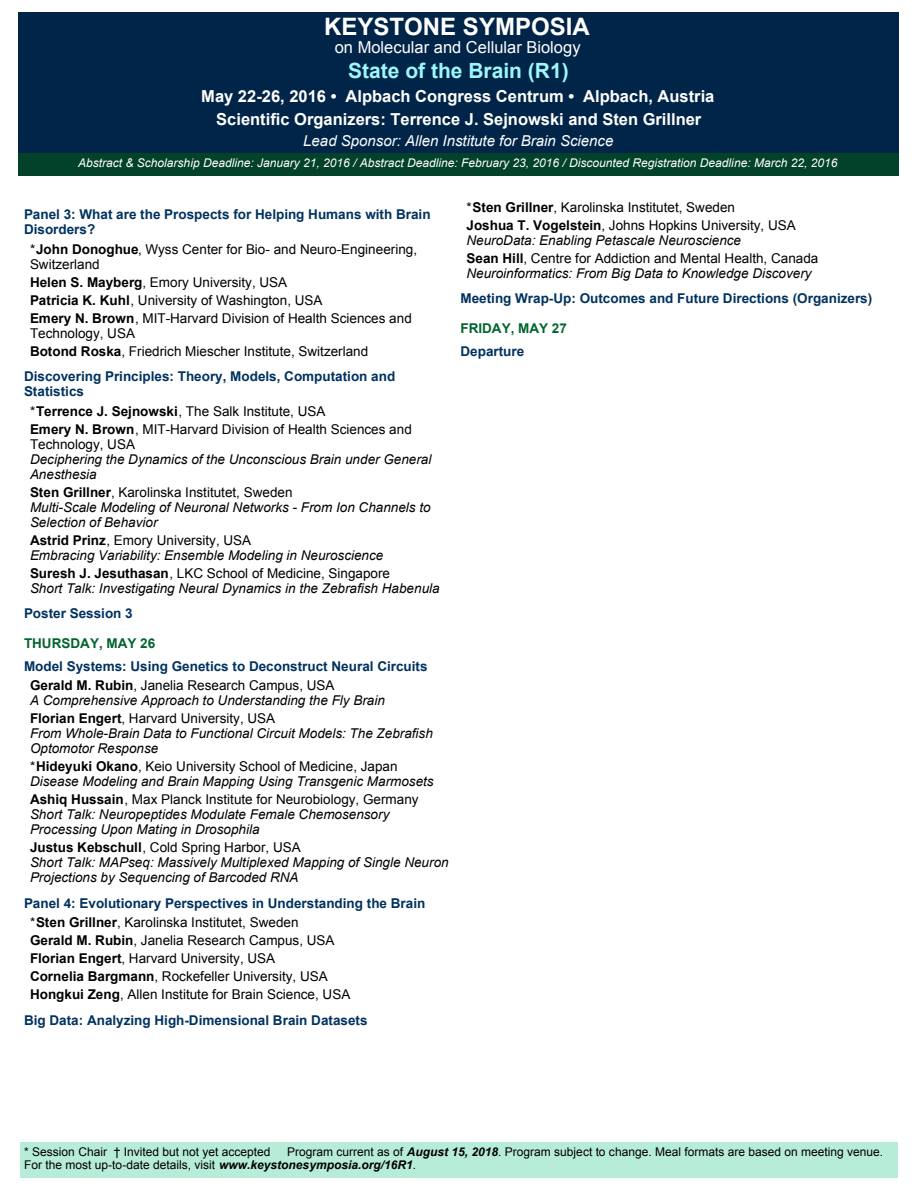
<style>
.page{position:relative;width:918px;height:1188px;background:#fff}
.page>*{position:absolute;margin:0;border:0;box-sizing:border-box;transform-origin:0 0}
.t1{font:700 24px "Arial";color:#fff}
.t2{font:700 21px "Arial";color:#9df7fd}
.t3{font:700 16.5px/22.5px "Arial";color:#fff;text-align:center}
.t4{font:16.5px "Arial";color:#fff}
.t5{font:italic 15px "Arial";color:#fff}
.t6{font:italic 13.5px/15px "Arial";color:#000}
.t7{font:13.5px/18px "Arial";color:#000}
.t8{font:700 13.5px/15px "Arial";color:#003260}
.t9{font:700 13.5px "Arial";color:#00652e}
.t10{font:12px/13.5px "Arial";color:#000}
.t11{font:italic 12px "Arial";color:#fff}
.s1{font-weight:700}
.s2{font-weight:700;font-style:normal}
.s3{font-style:normal}
.s4{color:#000}
.s5{font-weight:400;color:#000}
.s6{font-style:italic}
.s7{font-weight:700;font-style:italic}
</style>
<div class="page">
<div style="left:20px;top:1142px;width:877px;height:36px;background:#b7ecd8"></div>
<div style="left:18px;top:12px;width:881px;height:141px;background:#012548"></div>
<div style="left:18px;top:153px;width:881px;height:23px;background:#02412a"></div>
<h1 class="t1" style="left:324px;top:17px;width:267px">KEYSTONE SYMPOSIA</h1>
<p class="t4" style="left:335px;top:40px;width:247px">on Molecular and Cellular Biology</p>
<h2 class="t2" style="left:348px;top:63px;width:222px">State of the Brain (R1)</h2>
<p class="t3" style="left:201px;top:86px;width:515px">May 22-26, 2016 • Alpbach Congress Centrum • Alpbach, Austria<br>Scientific Organizers: Terrence J. Sejnowski and Sten Grillner</p>
<p class="t5" style="left:303px;top:135px;width:312px">Lead Sponsor: Allen Institute for Brain Science</p>
<p class="t11" style="left:78px;top:158px;width:761px">Abstract &amp; Scholarship Deadline: January 21, 2016 / Abstract Deadline: February 23, 2016 / Discounted Registration Deadline: March 22, 2016</p>
<p class="t8" style="left:24px;top:208px;width:408px">Panel 3: What are the Prospects for Helping Humans with Brain<br>Disorders?</p>
<p class="t7" style="left:30px;top:243px;width:389px;line-height:15px">*<span class="s1">John Donoghue</span>, Wyss Center for Bio- and Neuro-Engineering,<br>Switzerland</p>
<p class="t7" style="left:30px;top:274px;width:383px"><span class="s1">Helen S. Mayberg</span>, Emory University, USA<br><span class="s1">Patricia K. Kuhl</span>, University of Washington, USA<br><span class="s1">Emery N. Brown</span>, MIT-Harvard Division of Health Sciences and</p>
<p class="t7" style="left:30px;top:325px;width:340px">Technology, USA<br><span class="s1">Botond Roska</span>, Friedrich Miescher Institute, Switzerland</p>
<p class="t8" style="left:24px;top:370px;width:373px">Discovering Principles: Theory, Models, Computation and<br>Statistics</p>
<p class="t7" style="left:30px;top:403px;width:383px">*<span class="s1">Terrence J. Sejnowski</span>, The Salk Institute, USA<br><span class="s1">Emery N. Brown</span>, MIT-Harvard Division of Health Sciences and</p>
<p class="t7" style="left:30px;top:436px;width:107px">Technology, USA</p>
<p class="t6" style="left:30px;top:452px;width:403px">Deciphering the Dynamics of the Unconscious Brain under General<br>Anesthesia</p>
<p class="t6" style="left:30px;top:485px;width:402px"><span class="s2">Sten Grillner</span><span class="s3">, Karolinska Institutet, Sweden<br></span>Multi-Scale Modeling of Neuronal Networks - From Ion Channels to<br>Selection of Behavior</p>
<p class="t6" style="left:30px;top:533px;width:355px"><span class="s2">Astrid Prinz</span><span class="s3">, Emory University, USA<br></span>Embracing Variability: Ensemble Modeling in Neuroscience</p>
<p class="t6" style="left:30px;top:566px;width:411px"><span class="s2">Suresh J. Jesuthasan</span><span class="s3">, LKC School of Medicine, Singapore<br></span>Short Talk: Investigating Neural Dynamics in the Zebrafish Habenula</p>
<p class="t8" style="left:24px;top:607px;width:110px">Poster Session 3</p>
<p class="t9" style="left:24px;top:638px;width:133px">THURSDAY, MAY 26</p>
<p class="t8" style="left:30px;top:657px;width:399px;line-height:19.5px;text-indent:-6px">Model Systems: Using Genetics to Deconstruct Neural Circuits<br><span class="s4">Gerald M. Rubin</span><span class="s5">, Janelia Research Campus, USA</span></p>
<p class="t6" style="left:30px;top:692px;width:356px;line-height:18px">A Comprehensive Approach to Understanding the Fly Brain<br><span class="s2">Florian Engert</span><span class="s3">, Harvard University, USA</span></p>
<p class="t6" style="left:30px;top:727px;width:404px">From Whole-Brain Data to Functional Circuit Models: The Zebrafish<br>Optomotor Response</p>
<p class="t6" style="left:30px;top:760px;width:405px"><span class="s3">*</span><span class="s2">Hideyuki Okano</span><span class="s3">, Keio University School of Medicine, Japan<br></span>Disease Modeling and Brain Mapping Using Transgenic Marmosets</p>
<p class="t6" style="left:30px;top:793px;width:390px"><span class="s2">Ashiq Hussain</span><span class="s3">, Max Planck Institute for Neurobiology, Germany<br></span>Short Talk: Neuropeptides Modulate Female Chemosensory<br>Processing Upon Mating in Drosophila</p>
<p class="t6" style="left:30px;top:841px;width:420px"><span class="s2">Justus Kebschull</span><span class="s3">, Cold Spring Harbor, USA<br></span>Short Talk: MAPseq: Massively Multiplexed Mapping of Single Neuron<br>Projections by Sequencing of Barcoded RNA</p>
<p class="t8" style="left:30px;top:894px;width:397px;line-height:19.5px;text-indent:-6px">Panel 4: Evolutionary Perspectives in Understanding the Brain <span class="s5">*</span><span class="s4">Sten Grillner</span><span class="s5">, Karolinska Institutet, Sweden</span></p>
<p class="t7" style="left:30px;top:933px;width:322px"><span class="s1">Gerald M. Rubin</span>, Janelia Research Campus, USA <span class="s1">Florian Engert</span>, Harvard University, USA<br><span class="s1">Cornelia Bargmann</span>, Rockefeller University, USA <span class="s1">Hongkui Zeng</span>, Allen Institute for Brain Science, USA</p>
<p class="t8" style="left:24px;top:1014px;width:345px">Big Data: Analyzing High-Dimensional Brain Datasets</p>
<p class="t7" style="left:466px;top:199px;width:331px">*<span class="s1">Sten Grillner</span>, Karolinska Institutet, Sweden<br><span class="s1">Joshua T. Vogelstein</span>, Johns Hopkins University, USA</p>
<p class="t7" style="left:466px;top:232px;width:353px"><span class="s6">NeuroData: Enabling Petascale Neuroscience<br></span><span class="s1">Sean Hill</span>, Centre for Addiction and Mental Health, Canada</p>
<p class="t6" style="left:466px;top:266px;width:347px">Neuroinformatics: From Big Data to Knowledge Discovery</p>
<p class="t8" style="left:460px;top:292px;width:413px">Meeting Wrap-Up: Outcomes and Future Directions (Organizers)</p>
<p class="t9" style="left:460px;top:323px;width:108px">FRIDAY, MAY 27</p>
<p class="t8" style="left:460px;top:345px;width:65px">Departure</p>
<p class="t10" style="left:24px;top:1146px;width:248px">* Session Chair † Invited but not yet accepted</p>
<p class="t10" style="left:24px;top:1146px;width:860px;text-indent:263px">Program current as of <span class="s7">August 15, 2018</span>. Program subject to change. Meal formats are based on meeting venue.<br>For the most up-to-date details, visit <span class="s7">www.keystonesymposia.org/16R1</span>.</p>
</div>
